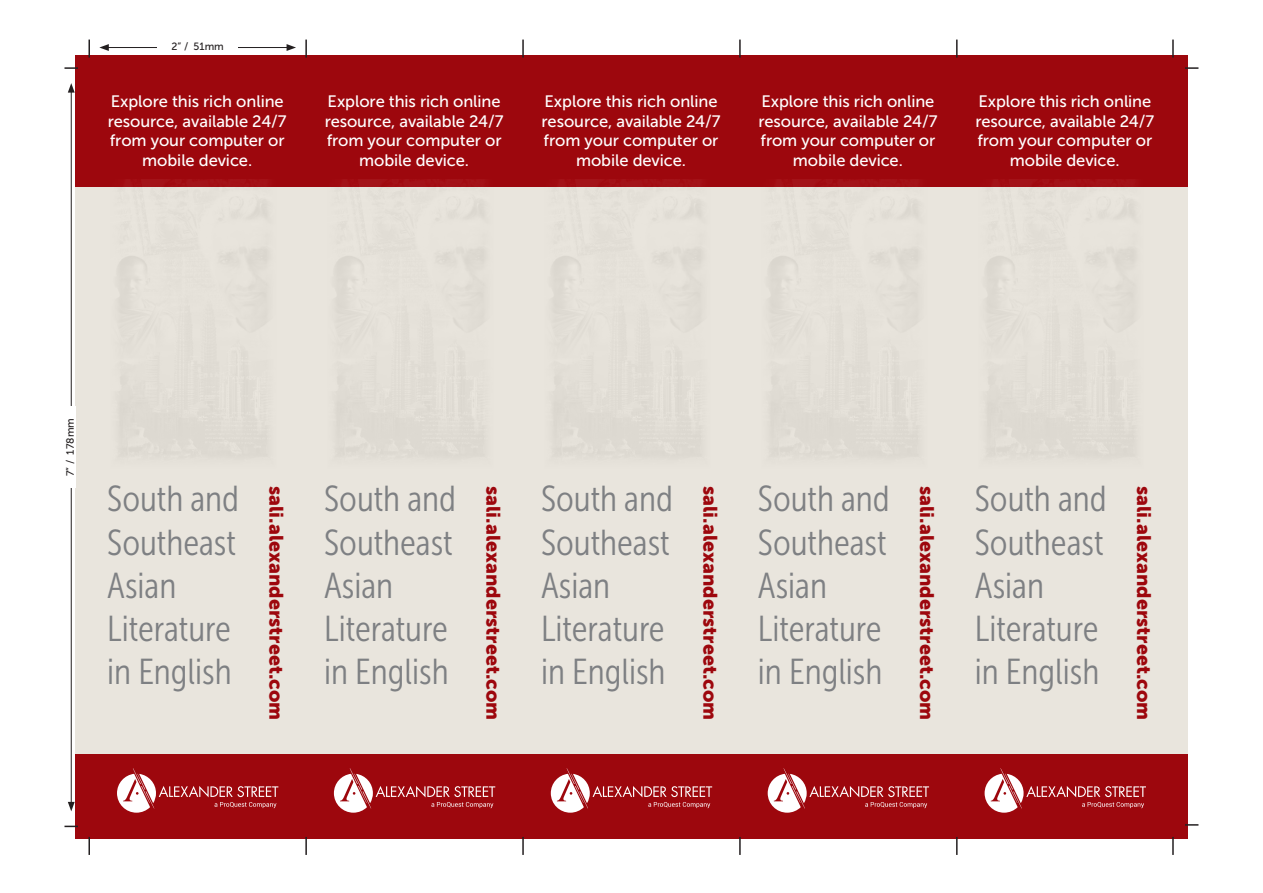
<style>
.page{position:relative;width:1263px;height:893px;background:#fff}
.page>*{position:absolute;margin:0;border:0;box-sizing:border-box;transform-origin:0 0}
.t1{font:36px/43.2px "Museo Sans Cond 300";color:#7e8083}
.t2{font:19.5px "Museo Sans 900";color:#9d070d}
.t3{font:16.5px/19.8px "Museo Sans 500";letter-spacing:-.005em;color:#fff;text-align:center}
.t4{font:10.5px "Museo Sans 500";color:#231f20}
</style>
<div class="page">
<div style="left:306px;top:55px;width:217px;height:728px;background:#e9e5dd"></div>
<div style="left:523px;top:55px;width:217px;height:728px;background:#e9e5dd"></div>
<div style="left:740px;top:55px;width:217px;height:728px;background:#e9e5dd"></div>
<div style="left:957px;top:55px;width:230px;height:728px;background:#e9e5dd"></div>
<div style="left:76px;top:55px;width:230px;height:728px;background:#e9e5dd"></div>
<div style="left:306px;top:754px;width:217px;height:84px;background:#9d070d"></div>
<div style="left:523px;top:754px;width:217px;height:84px;background:#9d070d"></div>
<div style="left:740px;top:754px;width:217px;height:84px;background:#9d070d"></div>
<div style="left:957px;top:754px;width:230px;height:84px;background:#9d070d"></div>
<div style="left:76px;top:754px;width:230px;height:84px;background:#9d070d"></div>
<div style="left:306px;top:55px;width:217px;height:132px;background:#9d070d"></div>
<div style="left:523px;top:55px;width:217px;height:132px;background:#9d070d"></div>
<div style="left:740px;top:55px;width:217px;height:132px;background:#9d070d"></div>
<div style="left:957px;top:55px;width:230px;height:132px;background:#9d070d"></div>
<div style="left:76px;top:55px;width:230px;height:132px;background:#9d070d"></div>
<img style="left:335px;top:179px;width:150px;height:278px">
<img style="left:552px;top:179px;width:150px;height:278px">
<img style="left:769px;top:179px;width:150px;height:278px">
<img style="left:986px;top:179px;width:150px;height:278px">
<img style="left:118px;top:179px;width:150px;height:278px">
<svg style="left:334px;top:768px;width:161px;height:44px"></svg>
<svg style="left:551px;top:768px;width:161px;height:44px"></svg>
<svg style="left:768px;top:768px;width:161px;height:44px"></svg>
<svg style="left:985px;top:768px;width:161px;height:44px"></svg>
<svg style="left:117px;top:768px;width:161px;height:44px"></svg>
<svg style="left:64px;top:825px;width:14px;height:1px"></svg>
<svg style="left:1185px;top:823px;width:13px;height:2px"></svg>
<svg style="left:64px;top:67px;width:14px;height:2px"></svg>
<svg style="left:1185px;top:67px;width:13px;height:2px"></svg>
<svg style="left:88px;top:40px;width:2px;height:18px"></svg>
<svg style="left:88px;top:836px;width:2px;height:18px"></svg>
<svg style="left:305px;top:40px;width:2px;height:18px"></svg>
<svg style="left:305px;top:837px;width:2px;height:17px"></svg>
<svg style="left:522px;top:40px;width:2px;height:18px"></svg>
<svg style="left:522px;top:837px;width:2px;height:17px"></svg>
<svg style="left:1172px;top:40px;width:2px;height:18px"></svg>
<svg style="left:1172px;top:837px;width:2px;height:17px"></svg>
<svg style="left:956px;top:40px;width:2px;height:18px"></svg>
<svg style="left:956px;top:837px;width:2px;height:17px"></svg>
<svg style="left:739px;top:40px;width:2px;height:18px"></svg>
<svg style="left:739px;top:837px;width:2px;height:17px"></svg>
<hr style="left:71px;top:90px;width:1px;height:713px;background:#231f20">
<svg style="left:68px;top:83px;width:7px;height:10px"></svg>
<svg style="left:68px;top:801px;width:7px;height:10px"></svg>
<hr style="left:106px;top:47px;width:183px;height:1px;background:#231f20">
<svg style="left:287px;top:44px;width:9px;height:7px"></svg>
<svg style="left:99px;top:44px;width:10px;height:7px"></svg>
<div style="left:66px;top:406px;width:10px;height:81px;background:#fff"></div>
<div style="left:157px;top:43px;width:81px;height:12px;background:#fff"></div>
<p class="t4" style="left:172px;top:41px;width:54px">2” / 51mm</p>
<p class="t3" style="left:108px;top:91px;width:180px">Explore this rich online resource, available 24/7 from your computer or mobile device.</p>
<p class="t3" style="left:325px;top:91px;width:180px">Explore this rich online resource, available 24/7 from your computer or mobile device.</p>
<p class="t3" style="left:542px;top:91px;width:180px">Explore this rich online resource, available 24/7 from your computer or mobile device.</p>
<p class="t3" style="left:758px;top:91px;width:180px">Explore this rich online resource, available 24/7 from your computer or mobile device.</p>
<p class="t3" style="left:975px;top:91px;width:180px">Explore this rich online resource, available 24/7 from your computer or mobile device.</p>
<p class="t4" style="left:65px;top:476px;width:59px;rotate:-90deg">7” / 178mm</p>
<p class="t1" style="left:107px;top:477px;width:133px">South and<br>Southeast<br>Asian<br>Literature in English</p>
<p class="t2" style="left:288px;top:485px;width:236px;rotate:90deg">sali.alexanderstreet.com</p>
<p class="t2" style="left:504px;top:485px;width:236px;rotate:90deg">sali.alexanderstreet.com</p>
<p class="t2" style="left:721px;top:485px;width:236px;rotate:90deg">sali.alexanderstreet.com</p>
<p class="t2" style="left:938px;top:485px;width:236px;rotate:90deg">sali.alexanderstreet.com</p>
<p class="t2" style="left:1155px;top:485px;width:236px;rotate:90deg">sali.alexanderstreet.com</p>
<p class="t1" style="left:324px;top:477px;width:133px">South and<br>Southeast<br>Asian<br>Literature in English</p>
<p class="t1" style="left:541px;top:477px;width:133px">South and<br>Southeast<br>Asian<br>Literature in English</p>
<p class="t1" style="left:758px;top:477px;width:133px">South and<br>Southeast<br>Asian<br>Literature in English</p>
<p class="t1" style="left:975px;top:477px;width:133px">South and<br>Southeast<br>Asian<br>Literature in English</p>
</div>
